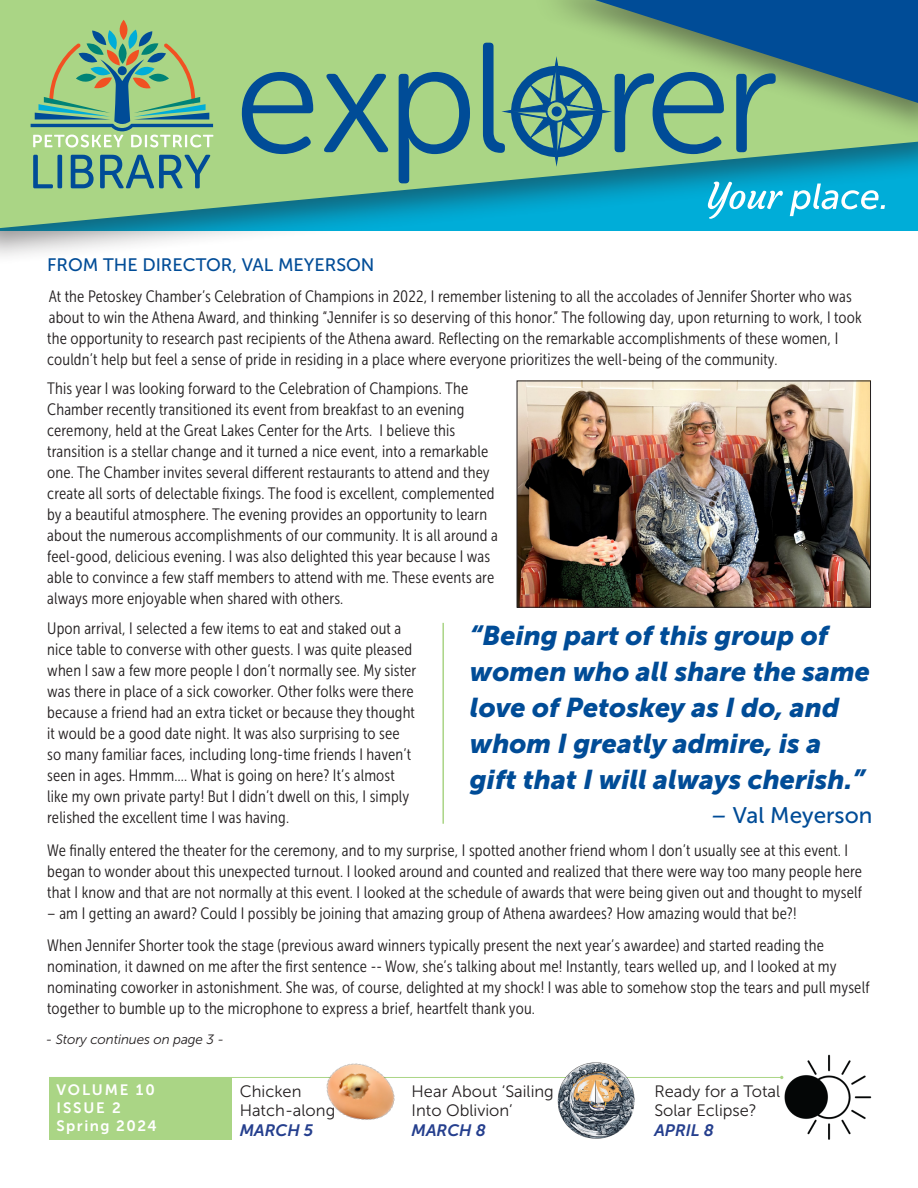
<style>
.page{position:relative;width:918px;height:1188px;background:#fff}
.page>*{position:absolute;margin:0;border:0;box-sizing:border-box;transform-origin:0 0}
.Feature_Story_Title{font:italic 27px/36px "Museo Sans 900";color:#004c97}
.Feature_Story_Title-2{font:22.5px "Museo Sans 500";color:#004c97}
.t1{font:18px "Museo Sans 500";color:#004c97}
.Feature_Story_FIIRST_paragraph__Drop_cap{font:16.5px/21px "Museo Sans Cond 300";letter-spacing:.01em;color:#231f20}
.t2{font:16.5px/19.5px "Museo Sans 300";color:#231f20}
.t3{font:italic 16.5px "Museo Sans 700";color:#253f8e}
.t4{font:15px "Museo Sans 700";letter-spacing:.12em;color:#fff}
.t5{font:15px "Museo Sans 700";letter-spacing:.1em;color:#fff}
.t6{font:italic 13.5px "Museo Sans 300";letter-spacing:-.01em;color:#231f20}
.s1{font-style:italic}
</style>
<div class="page">
<div style="left:0;top:0;width:918px;height:266px;background:#231f20;opacity:.5"></div>
<svg style="left:0;top:0;width:918px;height:228px;background:#6ebe98"></svg>
<svg style="left:242px;top:72px;width:71px;height:82px;background:#669e8c"></svg>
<svg style="left:324px;top:74px;width:64px;height:78px;background:#6ea48b"></svg>
<svg style="left:399px;top:72px;width:71px;height:111px;background:#6da48b"></svg>
<svg style="left:33px;top:155px;width:20px;height:33px"></svg>
<div style="left:57px;top:155px;width:5px;height:33px;background:#004c97;border-radius:2px"></div>
<svg style="left:71px;top:155px;width:23px;height:33px"></svg>
<svg style="left:100px;top:155px;width:110px;height:33px;background:#69a18b"></svg>
<svg style="left:31px;top:20px;width:182px;height:128px;background:#91bd89"></svg>
<svg style="left:483px;top:0;width:435px;height:166px;background:#609989"></svg>
<hr style="left:49px;top:1077px;width:733px;height:1px;background:#aad585">
<div style="left:49px;top:1077px;width:183px;height:63px;background:#aad585"></div>
<svg style="left:708px;top:182px;width:177px;height:37px"></svg>
<img style="left:519px;top:383px;width:350px;height:222px">
<div style="left:517px;top:381px;width:354px;height:226px;border:1px solid #231f20"></div>
<hr style="left:442px;top:623px;width:2px;height:201px;background:#aad585">
<img style="left:558px;top:1062px;width:76px;height:77px">
<img style="left:326px;top:1063px;width:69px;height:57px">
<img style="left:783px;top:1054px;width:89px;height:86px">
<p class="t1" style="left:47px;top:255px;width:329px">FROM THE DIRECTOR, VAL MEYERSON</p>
<p class="Feature_Story_FIIRST_paragraph__Drop_cap" style="left:47px;top:286px;width:816px">At the Petoskey Chamber’s Celebration of Champions in 2022, I remember listening to all the accolades of Jennifer Shorter who was about to win the Athena Award, and thinking “Jennifer is so deserving of this honor.” The following day, upon returning to work, I took the opportunity to research past recipients of the Athena award. Reflecting on the remarkable accomplishments of these women, I couldn’t help but feel a sense of pride in residing in a place where everyone prioritizes the well-being of the community.</p>
<p class="Feature_Story_FIIRST_paragraph__Drop_cap" style="left:47px;top:378px;width:452px">This year I was looking forward to the Celebration of Champions. The Chamber recently transitioned its event from breakfast to an evening ceremony, held at the Great Lakes Center for the Arts. I believe this transition is a stellar change and it turned a nice event, into a remarkable one. The Chamber invites several different restaurants to attend and they create all sorts of delectable fixings. The food is excellent, complemented by a beautiful atmosphere. The evening provides an opportunity to learn about the numerous accomplishments of our community. It is all around a feel-good, delicious evening. I was also delighted this year because I was able to convince a few staff members to attend with me. These events are always more enjoyable when shared with others.</p>
<p class="Feature_Story_FIIRST_paragraph__Drop_cap" style="left:47px;top:618px;width:371px">Upon arrival, I selected a few items to eat and staked out a nice table to converse with other guests. I was quite pleased when I saw a few more people I don’t normally see. My sister was there in place of a sick coworker. Other folks were there because a friend had an extra ticket or because they thought it would be a good date night. It was also surprising to see so many familiar faces, including long-time friends I haven’t seen in ages. Hmmm…. What is going on here? It’s almost like my own private party! But I didn’t dwell on this, I simply relished the excellent time I was having.</p>
<p class="Feature_Story_FIIRST_paragraph__Drop_cap" style="left:47px;top:840px;width:816px">We finally entered the theater for the ceremony, and to my surprise, I spotted another friend whom I don’t usually see at this event. I began to wonder about this unexpected turnout. I looked around and counted and realized that there were way too many people here that I know and that are not normally at this event. I looked at the schedule of awards that were being given out and thought to myself</p>
<p class="Feature_Story_FIIRST_paragraph__Drop_cap" style="left:47px;top:903px;width:751px">– am I getting an award? Could I possibly be joining that amazing group of Athena awardees? How amazing would that be?!</p>
<p class="Feature_Story_FIIRST_paragraph__Drop_cap" style="left:47px;top:935px;width:824px">When Jennifer Shorter took the stage (previous award winners typically present the next year’s awardee) and started reading the nomination, it dawned on me after the first sentence -- Wow, she’s talking about me! Instantly, tears welled up, and I looked at my nominating coworker in astonishment. She was, of course, delighted at my shock! I was able to somehow stop the tears and pull myself together to bumble up to the microphone to express a brief, heartfelt thank you.</p>
<p class="Feature_Story_Title" style="left:470px;top:617px;width:402px">“Being part of this group of women who all share the same love of Petoskey as I do, and whom I greatly admire, is a gift that I will always cherish.”</p>
<p class="Feature_Story_Title-2" style="left:711px;top:803px;width:162px"><span class="s1">–</span> Val Meyerson</p>
<p class="t6" style="left:46px;top:1032px;width:180px">- Story continues on page 3 -</p>
<p class="t4" style="left:57px;top:1081px;width:100px">VOLUME 10</p>
<p class="t4" style="left:57px;top:1099px;width:66px">ISSUE 2</p>
<p class="t5" style="left:57px;top:1117px;width:102px">Spring 2024</p>
<p class="t2" style="left:240px;top:1081px;width:97px">Chicken<br>Hatch-along</p>
<p class="t3" style="left:240px;top:1121px;width:75px">MARCH 5</p>
<p class="t2" style="left:412px;top:1081px;width:144px">Hear About ‘Sailing<br>Into Oblivion’</p>
<p class="t3" style="left:412px;top:1121px;width:76px">MARCH 8</p>
<p class="t2" style="left:654px;top:1081px;width:127px">Ready for a Total</p>
<p class="t2" style="left:654px;top:1101px;width:104px">Solar Eclipse?</p>
<p class="t3" style="left:654px;top:1121px;width:61px">APRIL 8</p>
</div>
